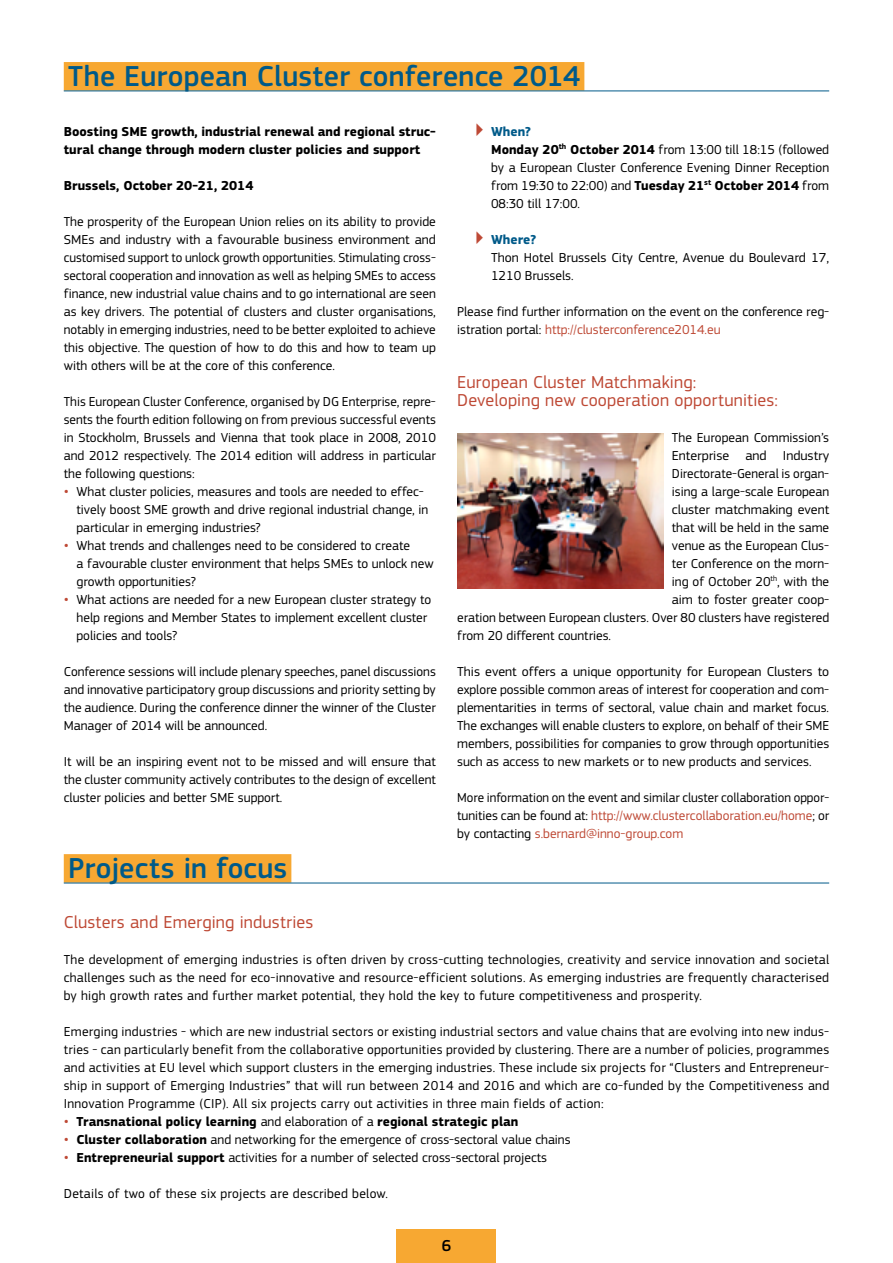
<style>
.page{position:relative;width:893px;height:1263px;background:#fff}
.page>*{position:absolute;margin:0;border:0;box-sizing:border-box;transform-origin:0 0}
.t1{font:500 30px "EC Square Sans Pro";letter-spacing:.01em;color:#005a89}
.t2{font:18px/18px "EC Square Sans Pro";letter-spacing:.01em;color:#be4935}
.t3{font:500 16.5px "EC Square Sans Pro";color:#000}
.t4{font:13.5px/18px "EC Square Sans Pro";color:#000;text-align:justify}
.t5{font:700 13.5px/18px "EC Square Sans Pro";color:#000}
.t6{font:13.5px "EC Square Sans Pro";letter-spacing:.02em;color:#000}
.s1{font-size:18px;color:#be4935}
.s2{font-weight:700;color:#005a89}
.s3{font-weight:700}
.s4{color:#be4935}
.s5{font-weight:400;font-size:18px;color:#be4935}
.s6{font-weight:400}
</style>
<div class="page">
<div style="left:397px;top:1230px;width:99px;height:33px;background:#f7a832"></div>
<div style="left:64px;top:62px;width:520px;height:29px;background:#f7a832"></div>
<hr style="left:64px;top:91px;width:765px;height:1px;background:#005a89">
<img style="left:457px;top:433px;width:206px;height:156px">
<div style="left:64px;top:854px;width:227px;height:29px;background:#f7a832"></div>
<hr style="left:64px;top:883px;width:765px;height:1px;background:#005a89">
<h1 class="t1" style="left:68px;top:59px;width:514px">The European Cluster conference 2014</h1>
<p class="t5" style="left:64px;top:123px;width:374px">Boosting SME growth, industrial renewal and regional struc&shy;tural change through modern cluster policies and support</p>
<p class="t5" style="left:64px;top:177px;width:191px">Brussels, October 20-21, 2014</p>
<p class="t4" style="left:64px;top:212px;width:374px">The prosperity of the European Union relies on its ability to provide SMEs and industry with a favourable business environment and customised support to unlock growth opportunities. Stimulating cross&shy;sectoral cooperation and innovation as well as helping SMEs to access finance, new industrial value chains and to go international are seen as key drivers. The potential of clusters and cluster organisations, notably in emerging industries, need to be better exploited to achieve this objective. The question of how to do this and how to team up with others will be at the core of this conference.</p>
<p class="t4" style="left:64px;top:392px;width:374px">This European Cluster Conference, organised by DG Enterprise, repre&shy;sents the fourth edition following on from previous successful events in Stockholm, Brussels and Vienna that took place in 2008, 2010 and 2012 respectively. The 2014 edition will address in particular the following questions:</p>
<p class="t4" style="left:77px;top:482px;width:353px;text-align:left;text-indent:-13px"><span class="s1">•</span> What cluster policies, measures and tools are needed to effec&shy;tively boost SME growth and drive regional industrial change, in particular in emerging industries?</p>
<p class="t4" style="left:77px;top:536px;width:359px;text-align:left;text-indent:-13px"><span class="s1">•</span> What trends and challenges need to be considered to create<br>a favourable cluster environment that helps SMEs to unlock new growth opportunities?</p>
<p class="t4" style="left:77px;top:590px;width:356px;text-align:left;text-indent:-13px"><span class="s1">•</span> What actions are needed for a new European cluster strategy to help regions and Member States to implement excellent cluster policies and tools?</p>
<p class="t4" style="left:64px;top:662px;width:374px">Conference sessions will include plenary speeches, panel discussions and innovative participatory group discussions and priority setting by the audience. During the conference dinner the winner of the Cluster Manager of 2014 will be announced.</p>
<p class="t4" style="left:64px;top:752px;width:374px">It will be an inspiring event not to be missed and will ensure that the cluster community actively contributes to the design of excellent cluster policies and better SME support.</p>
<p class="t4" style="left:491px;top:122px;width:340px;text-align:left;text-indent:-17px"><span class="s1">▶</span> <span class="s2">When?<br></span><span class="s3">Monday 20</span><sup>th</sup> <span class="s3">October 2014</span> from 13:00 till 18:15 (followed by a European Cluster Conference Evening Dinner Reception from 19:30 to 22:00) and <span class="s3">Tuesday 21</span><sup>st</sup> <span class="s3">October 2014</span> from 08:30 till 17:00.</p>
<p class="t4" style="left:491px;top:230px;width:340px;text-align:left;text-indent:-17px"><span class="s1">▶</span> <span class="s2">Where?<br></span>Thon Hotel Brussels City Centre, Avenue du Boulevard 17,<br>1210 Brussels.</p>
<p class="t4" style="left:457px;top:302px;width:374px">Please find further information on the event on the conference reg&shy;istration portal: <span class="s4">http://clusterconference2014.eu</span></p>
<h2 class="t2" style="left:457px;top:373px;width:322px">European Cluster Matchmaking:<br>Developing new cooperation opportunities:</h2>
<p class="t4" style="left:672px;top:428px;width:159px">The European Commission’s</p>
<p class="t4" style="left:672px;top:446px;width:159px">Enterprise and Industry</p>
<p class="t4" style="left:672px;top:464px;width:159px">Directorate-General is organ-</p>
<p class="t4" style="left:672px;top:482px;width:159px">ising a large-scale European</p>
<p class="t4" style="left:672px;top:500px;width:159px">cluster matchmaking event</p>
<p class="t4" style="left:672px;top:518px;width:159px">that will be held in the same</p>
<p class="t4" style="left:672px;top:536px;width:159px">venue as the European Clus-</p>
<p class="t4" style="left:672px;top:554px;width:159px">ter Conference on the morn-</p>
<p class="t4" style="left:672px;top:572px;width:159px">ing of October 20<sup>th</sup>, with the</p>
<p class="t4" style="left:672px;top:590px;width:159px">aim to foster greater coop-</p>
<p class="t4" style="left:457px;top:608px;width:374px">eration between European clusters. Over 80 clusters have registered</p>
<p class="t4" style="left:457px;top:626px;width:155px">from 20 different countries.</p>
<p class="t4" style="left:457px;top:662px;width:374px">This event offers a unique opportunity for European Clusters to explore possible common areas of interest for cooperation and com&shy;plementarities in terms of sectoral, value chain and market focus.<br>The exchanges will enable clusters to explore, on behalf of their SME members, possibilities for companies to grow through opportunities such as access to new markets or to new products and services.</p>
<p class="t4" style="left:457px;top:788px;width:374px">More information on the event and similar cluster collaboration oppor&shy;tunities can be found at: <span class="s4">http://www.clustercollaboration.eu/home</span>; or by contacting <span class="s4">s.bernard@inno-group.com</span></p>
<h1 class="t1" style="left:68px;top:851px;width:221px">Projects in focus</h1>
<h2 class="t2" style="left:64px;top:913px;width:251px">Clusters and Emerging industries</h2>
<p class="t4" style="left:64px;top:950px;width:767px">The development of emerging industries is often driven by cross-cutting technologies, creativity and service innovation and societal challenges such as the need for eco-innovative and resource-efficient solutions. As emerging industries are frequently characterised by high growth rates and further market potential, they hold the key to future competitiveness and prosperity.</p>
<p class="t4" style="left:64px;top:1022px;width:767px">Emerging industries - which are new industrial sectors or existing industrial sectors and value chains that are evolving into new indus&shy;tries - can particularly benefit from the collaborative opportunities provided by clustering. There are a number of policies, programmes and activities at EU level which support clusters in the emerging industries. These include six projects for “Clusters and Entrepreneur&shy;ship in support of Emerging Industries” that will run between 2014 and 2016 and which are co-funded by the Competitiveness and Innovation Programme (CIP). All six projects carry out activities in three main fields of action:</p>
<p class="t5" style="left:64px;top:1113px;width:456px"><span class="s5">•</span> Transnational policy learning <span class="s6">and elaboration of a</span> regional strategic plan</p>
<p class="t4" style="left:64px;top:1130px;width:508px"><span class="s1">•</span> <span class="s3">Cluster collaboration</span> and networking for the emergence of cross-sectoral value chains</p>
<p class="t4" style="left:64px;top:1148px;width:485px"><span class="s1">•</span> <span class="s3">Entrepreneurial support</span> activities for a number of selected cross-sectoral projects</p>
<p class="t6" style="left:64px;top:1185px;width:326px">Details of two of these six projects are described below.</p>
<p class="t3" style="left:442px;top:1235px;width:11px">6</p>
</div>
